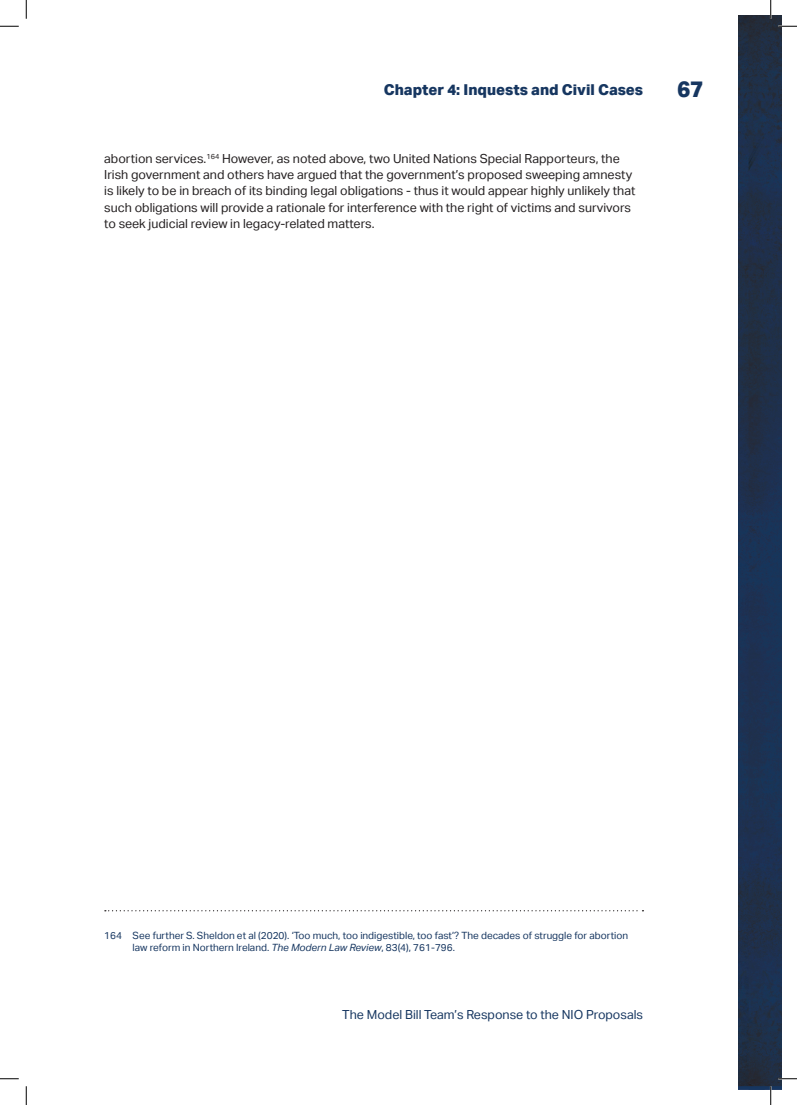
<style>
.page{position:relative;width:797px;height:1105px;background:#fff}
.page>*{position:absolute;margin:0;border:0;box-sizing:border-box;transform-origin:0 0}
.t1{font:800 22.5px "Aktiv Grotesk";color:#163660}
.t2{font:800 15px "Aktiv Grotesk";color:#163660}
.t3{font:12.5px/16.2px "Aktiv Grotesk";color:#231f20}
.t4{font:12.5px "Aktiv Grotesk";color:#163660}
.t5{font:10px/12px "Aktiv Grotesk";color:#163660}
.s1{font-style:italic}
</style>
<div class="page">
<svg style="left:105px;top:910px;width:538px;height:1px"></svg>
<img style="left:738px;top:16px;width:43px;height:1073px">
<svg style="left:0;top:25px;width:19px;height:2px"></svg>
<svg style="left:778px;top:25px;width:19px;height:2px"></svg>
<svg style="left:0;top:1078px;width:19px;height:1px"></svg>
<svg style="left:778px;top:1078px;width:19px;height:1px"></svg>
<svg style="left:25px;top:0;width:2px;height:19px"></svg>
<svg style="left:25px;top:1086px;width:2px;height:19px"></svg>
<svg style="left:770px;top:0;width:1px;height:19px"></svg>
<svg style="left:770px;top:1086px;width:1px;height:19px"></svg>
<p class="t2" style="left:384px;top:81px;width:261px">Chapter 4: Inquests and Civil Cases</p>
<p class="t3" style="left:104px;top:150px;width:532px">abortion services.<sup>164</sup> However, as noted above, two United Nations Special Rapporteurs, the Irish government and others have argued that the government’s proposed sweeping amnesty is likely to be in breach of its binding legal obligations - thus it would appear highly unlikely that such obligations will provide a rationale for interference with the right of victims and survivors to seek judicial review in legacy-related matters.</p>
<h1 class="t1" style="left:677px;top:76px;width:28px">67</h1>
<p class="t5" style="left:133px;top:930px;width:497px;text-indent:-28px">164 See further S. Sheldon et al (2020). ‘Too much, too indigestible, too fast’? The decades of struggle for abortion law reform in Northern Ireland. <span class="s1">The Modern Law Review</span>, 83(4), 761-796.</p>
<p class="t4" style="left:342px;top:1008px;width:302px">The Model Bill Team’s Response to the NIO Proposals</p>
</div>
